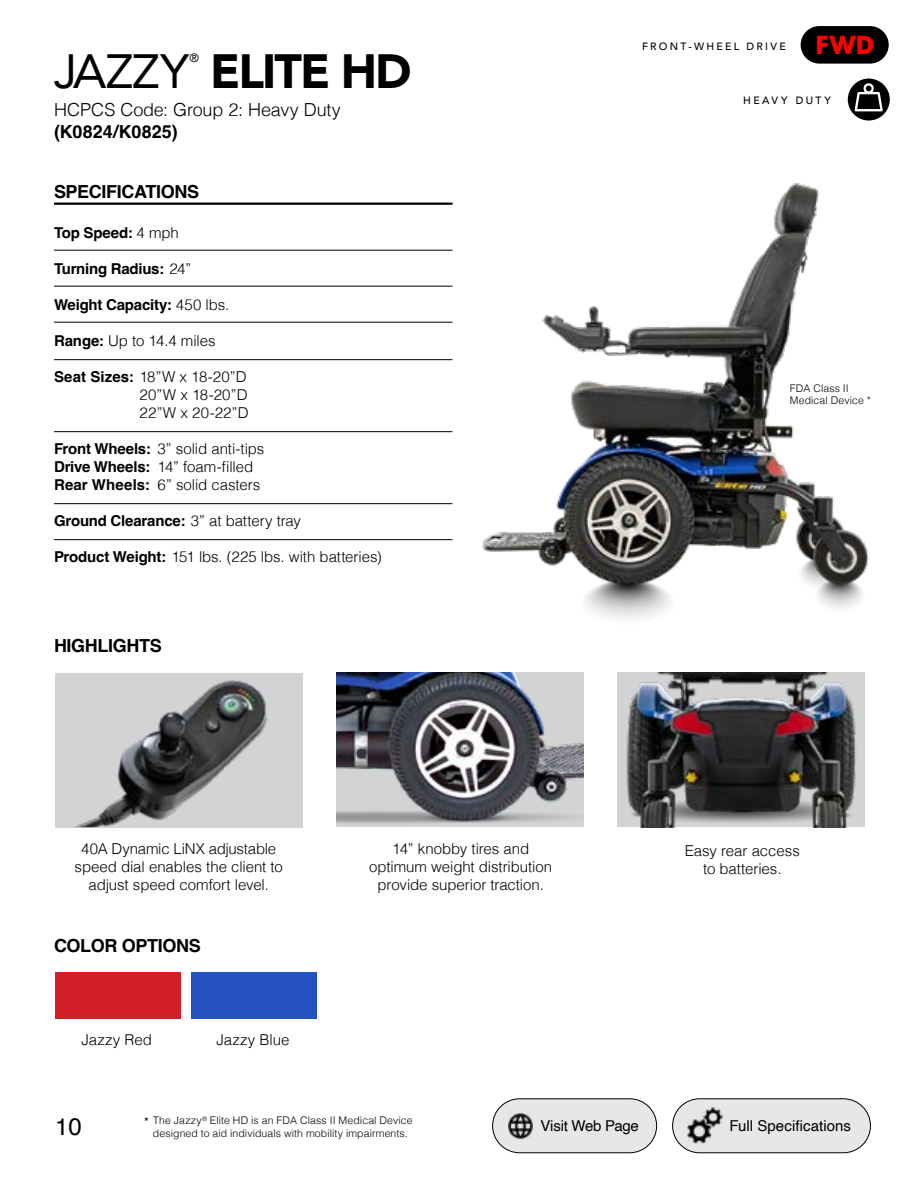
<style>
.page{position:relative;width:918px;height:1188px;background:#fff}
.page>*{position:absolute;margin:0;border:0;box-sizing:border-box;transform-origin:0 0}
.t1{font:900 48px "Avenir";letter-spacing:-.04em;color:#000}
.t2{font:700 24.3px "Futura";color:#f00}
.t3{font:24px "Helvetica";color:#000}
.t4{font:700 18px "Helvetica";letter-spacing:-.02em;color:#000}
.t5{font:300 18px "Helvetica";letter-spacing:-.005em;color:#000}
.t6{font:700 18px "Helvetica";color:#000}
.t7{font:300 15px/18px "Helvetica";letter-spacing:-.005em;color:#000;text-align:center}
.t8{font:700 15px "Helvetica";letter-spacing:-.015em;color:#000}
.t9{font:300 15px/18px "Helvetica";letter-spacing:.015em;color:#000}
.t10{font:15px "Helvetica";letter-spacing:-.005em;color:#000}
.t11{font:12px "Avenir";color:#000}
.t12{font:300 10.5px/12.6px "Helvetica";letter-spacing:.01em;color:#000;text-align:center}
.t13{font:500 10.5px "Avenir LT Std";letter-spacing:.22em;color:#000}
.s1{font-weight:400}
.s2{font-weight:300}
.s3{font-weight:700}
.s4{font-weight:400;font-size:12px}
</style>
<div class="page">
<img style="left:482px;top:183px;width:387px;height:436px">
<hr style="left:54px;top:250px;width:399px;height:1px;background:#000">
<hr style="left:54px;top:203px;width:399px;height:2px;background:#000">
<hr style="left:54px;top:286px;width:399px;height:1px;background:#000">
<hr style="left:54px;top:322px;width:399px;height:1px;background:#000">
<hr style="left:54px;top:359px;width:399px;height:1px;background:#000">
<hr style="left:54px;top:431px;width:399px;height:1px;background:#000">
<hr style="left:54px;top:503px;width:399px;height:1px;background:#000">
<hr style="left:54px;top:539px;width:399px;height:1px;background:#000">
<div style="left:801px;top:26px;width:88px;height:38px;background:#000;border-radius:19px"></div>
<div style="left:55px;top:973px;width:126px;height:46px;background:#d12027"></div>
<div style="left:191px;top:973px;width:126px;height:46px;background:#2351bf"></div>
<img style="left:336px;top:673px;width:247px;height:154px">
<div style="left:618px;top:673px;width:247px;height:154px;background:#d1d3d4"></div>
<img style="left:626px;top:673px;width:231px;height:154px">
<div style="left:493px;top:1099px;width:164px;height:54px;background:#e6e7e8;border-radius:27px"></div>
<div style="left:492px;top:1098px;width:165px;height:55px;border:1px solid #000;border-radius:27px"></div>
<img style="left:508px;top:1114px;width:25px;height:24px">
<div style="left:673px;top:1099px;width:197px;height:54px;background:#e6e7e8;border-radius:27px"></div>
<div style="left:672px;top:1098px;width:199px;height:55px;border:1px solid #000;border-radius:27px"></div>
<img style="left:688px;top:1107px;width:35px;height:36px">
<div style="left:55px;top:673px;width:247px;height:154px;background:#d1d3d4"></div>
<img style="left:74px;top:680px;width:194px;height:147px">
<div style="left:848px;top:79px;width:42px;height:42px;background:#000;border-radius:50%"></div>
<svg style="left:854px;top:83px;width:29px;height:28px"></svg>
<p class="t11" style="left:190px;top:49px;width:11px">®</p>
<h1 class="t1" style="left:54px;top:30px;width:359px"><span class="s1">JAZZY</span> ELITE HD</h1>
<p class="t5" style="left:54px;top:95px;width:288px">HCPCS Code: Group 2: Heavy Duty</p>
<p class="t6" style="left:54px;top:121px;width:125px">(K0824/K0825)</p>
<p class="t4" style="left:54px;top:181px;width:147px">SPECIFICATIONS</p>
<p class="t8" style="left:54px;top:223px;width:126px">Top Speed: <span class="s2">4 mph</span></p>
<p class="t8" style="left:54px;top:259px;width:139px">Turning Radius: <span class="s2">24”</span></p>
<p class="t8" style="left:54px;top:295px;width:177px">Weight Capacity: <span class="s2">450 lbs.</span></p>
<p class="t7" style="left:54px;top:330px;width:163px"><span class="s3">Range:</span> Up to 14.4 miles</p>
<p class="t9" style="left:140px;top:366px;width:111px;text-indent:-85px"><span class="s3">Seat Sizes:</span> 18”W x 18-20”D<br>20”W x 18-20”D<br>22”W x 20-22”D</p>
<p class="t7" style="left:54px;top:438px;width:212px;text-align:left"><span class="s3">Front Wheels:</span> 3” solid anti-tips<br><span class="s3">Drive Wheels:</span> 14” foam-filled<br><span class="s3">Rear Wheels:</span> 6” solid casters</p>
<p class="t8" style="left:54px;top:511px;width:249px">Ground Clearance: <span class="s2">3” at battery tray</span></p>
<p class="t7" style="left:54px;top:546px;width:329px"><span class="s3">Product Weight:</span> 151 lbs. (225 lbs. with batteries)</p>
<p class="t4" style="left:54px;top:635px;width:109px">HIGHLIGHTS</p>
<p class="t7" style="left:75px;top:839px;width:210px">40A Dynamic LiNX adjustable speed dial enables the client to adjust speed comfort level.</p>
<p class="t7" style="left:369px;top:839px;width:185px">14” knobby tires and optimum weight distribution provide superior traction.</p>
<p class="t4" style="left:54px;top:935px;width:148px">COLOR OPTIONS</p>
<p class="t7" style="left:81px;top:1029px;width:72px">Jazzy Red</p>
<p class="t7" style="left:216px;top:1029px;width:75px">Jazzy Blue</p>
<p class="t13" style="left:642px;top:41px;width:145px">FRONT-WHEEL DRIVE</p>
<h2 class="t2" style="left:816px;top:28px;width:60px">FWD</h2>
<p class="t13" style="left:743px;top:95px;width:89px">HEAVY DUTY</p>
<p class="t12" style="left:790px;top:381px;width:83px;text-align:left">FDA Class II<br>Medical Device *</p>
<p class="t7" style="left:685px;top:840px;width:117px">Easy rear access to batteries.</p>
<h3 class="t3" style="left:55px;top:1108px;width:28px">10</h3>
<p class="t12" style="left:144px;top:1113px;width:270px"><span class="s4">*</span> The Jazzy<sup>®</sup> Elite HD is an FDA Class II Medical Device designed to aid individuals with mobility impairments.</p>
<p class="t10" style="left:540px;top:1114px;width:100px">Visit Web Page</p>
<p class="t10" style="left:729px;top:1114px;width:123px">Full Specifications</p>
</div>
